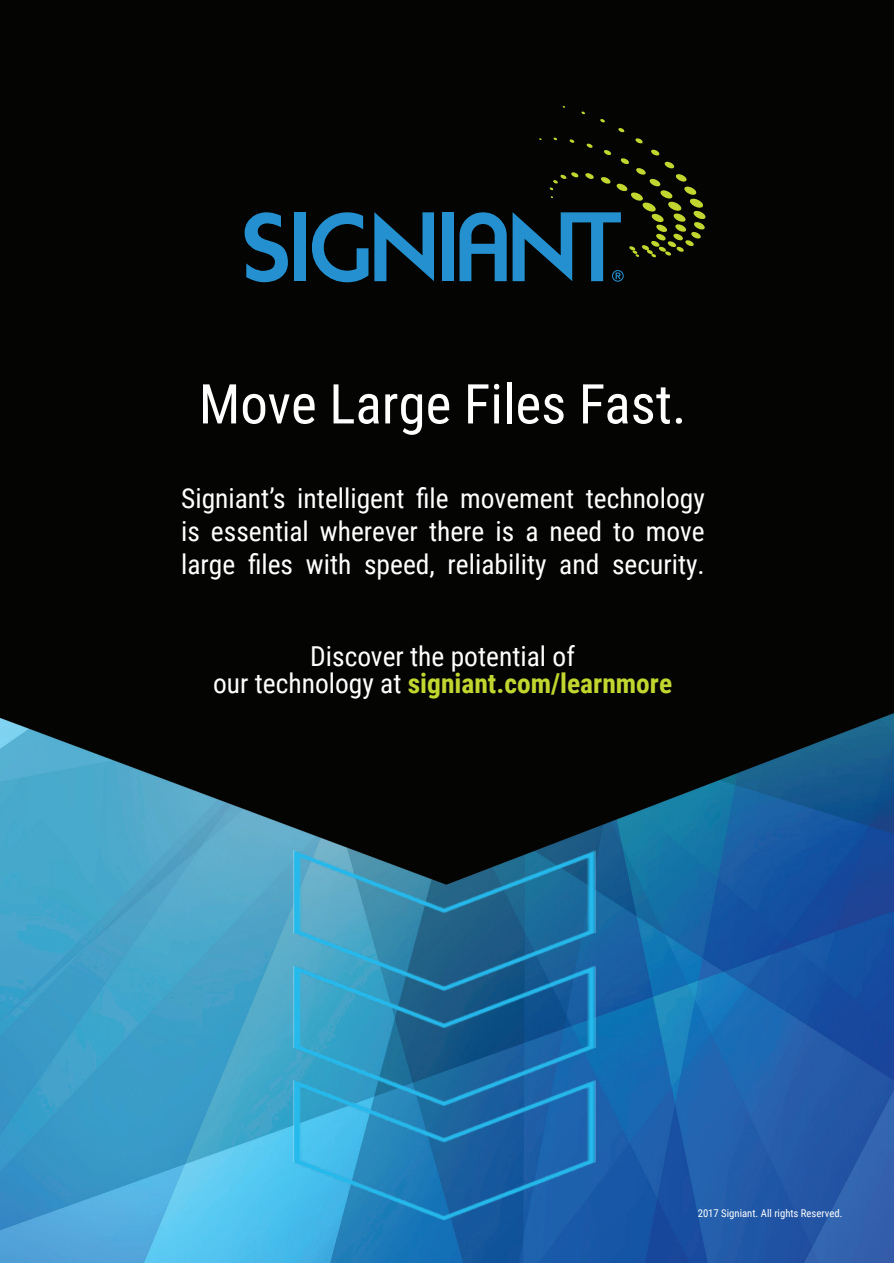
<style>
.page{position:relative;width:894px;height:1263px;background:#fff}
.page>*{position:absolute;margin:0;border:0;box-sizing:border-box;transform-origin:0 0}
.t1{font:54.9px "Roboto Condensed";color:#fff}
.t2{font:27.45px/33px "Roboto Condensed";color:#fff;text-align:justify}
.t3{font:10.65px "Roboto Condensed";color:#fff}
.s1{font-weight:700;color:#c1d62f}
.s2{font-family:"Minion Pro"}
</style>
<div class="page">
<img style="left:0;top:0;width:893px;height:1263px">
<svg style="left:618px;top:128px;width:6px;height:4px"></svg>
<svg style="left:600px;top:119px;width:5px;height:3px"></svg>
<svg style="left:581px;top:111px;width:4px;height:3px"></svg>
<div style="left:294px;top:212px;width:12px;height:69px;background:#2490cf"></div>
<svg style="left:374px;top:212px;width:60px;height:69px;background:#134a68"></svg>
<div style="left:441px;top:212px;width:12px;height:69px;background:#2490cf"></div>
<svg style="left:459px;top:212px;width:47px;height:69px;background:#17587c"></svg>
<svg style="left:512px;top:138px;width:193px;height:144px;background:#13221d"></svg>
<svg style="left:312px;top:212px;width:56px;height:70px;background:#12425d"></svg>
<svg style="left:244px;top:211px;width:44px;height:71px;background:#144b6a"></svg>
<img style="left:152px;top:846px;width:690px;height:374px">
<h1 class="t1" style="left:199px;top:365px;width:489px">Move Large Files Fast.</h1>
<p class="t2" style="left:181px;top:481px;width:525px">Signiant’s intelligent file movement technology is essential wherever there is a need to move large files with speed, reliability and security.</p>
<p class="t2" style="left:213px;top:641px;width:460px;line-height:27.5px;text-align:center">Discover the potential of<br>our technology at <span class="s1">signiant.com/learnmore</span></p>
<p class="t3" style="left:697px;top:1206px;width:146px">2017 Signiant. All rights Reserved<span class="s2">.</span></p>
</div>
